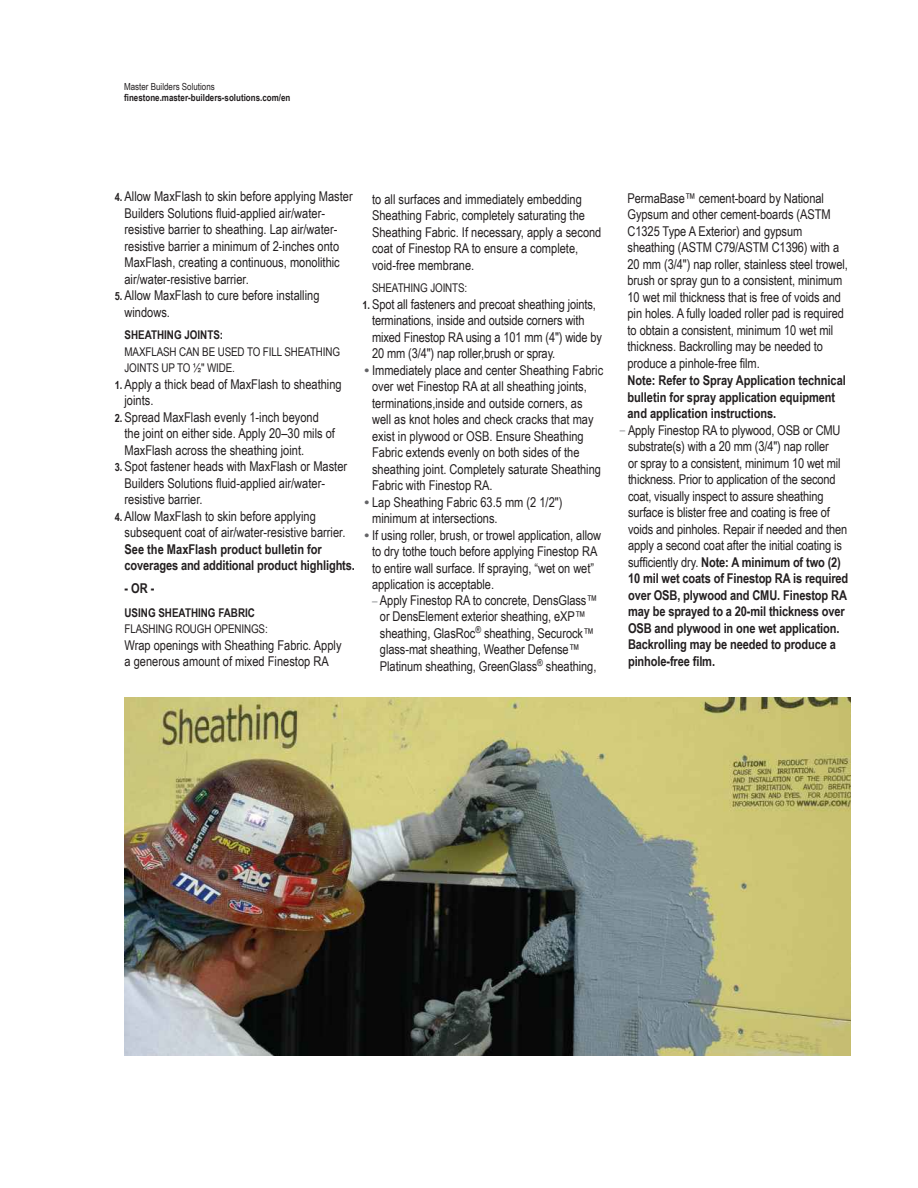
<style>
.page{position:relative;width:918px;height:1188px;background:#fff}
.page>*{position:absolute;margin:0;border:0;box-sizing:border-box;transform-origin:0 0}
.t1{font:13.5px/16.5px "Arial Narrow";color:#231f20}
.t2{font:700 13.5px/16.5px "Arial Narrow";letter-spacing:-.005em;color:#231f20}
.t3{font:12px/16.5px "Arial Narrow";letter-spacing:-.01em;color:#231f20}
.t4{font:700 12px "Arial Narrow";color:#231f20}
.t5{font:700 9.75px "Arial Narrow";color:#231f20}
.t6{font:9.75px "Arial Narrow";color:#231f20}
.s1{font-weight:700;font-size:11.25px}
.s2{font-family:"Arial";font-weight:700;color:#636366}
.s3{font-size:12px;color:#939598}
.s4{font-weight:700}
</style>
<div class="page">
<img style="left:124px;top:698px;width:727px;height:357px">
<p class="t6" style="left:124px;top:79px;width:92px">Master Builders Solutions</p>
<p class="t5" style="left:124px;top:92px;width:168px">finestone.master-builders-solutions.com/en</p>
<p class="t1" style="left:124px;top:188px;width:230px;text-indent:-10px"><span class="s1">4.</span> Allow MaxFlash to skin before applying Master Builders Solutions fluid-applied air/water&shy;resistive barrier to sheathing. Lap air/water&shy;resistive barrier a minimum of 2-inches onto MaxFlash, creating a continuous, monolithic air/water-resistive barrier.</p>
<p class="t1" style="left:124px;top:287px;width:197px;text-indent:-10px"><span class="s1">5.</span> Allow MaxFlash to cure before installing windows.</p>
<p class="t4" style="left:124px;top:328px;width:100px">SHEATHING JOINTS:</p>
<p class="t3" style="left:124px;top:343px;width:217px">MAXFLASH CAN BE USED TO FILL SHEATHING<br>JOINTS UP TO ½″ WIDE.</p>
<p class="t1" style="left:124px;top:375px;width:219px;text-indent:-10px"><span class="s1">1.</span> Apply a thick bead of MaxFlash to sheathing joints.</p>
<p class="t1" style="left:124px;top:408px;width:212px;text-indent:-10px"><span class="s1">2.</span> Spread MaxFlash evenly 1-inch beyond the joint on either side. Apply 20–30 mils of<br>MaxFlash across the sheathing joint.</p>
<p class="t1" style="left:124px;top:458px;width:224px;text-indent:-10px"><span class="s1">3.</span> Spot fastener heads with MaxFlash or Master<br>Builders Solutions fluid-applied air/water&shy;resistive barrier.</p>
<p class="t1" style="left:124px;top:507px;width:222px;text-indent:-10px"><span class="s1">4.</span> Allow MaxFlash to skin before applying subsequent coat of air/water-resistive barrier.</p>
<p class="t2" style="left:124px;top:541px;width:232px">See the MaxFlash product bulletin for coverages and additional product highlights.</p>
<p class="t2" style="left:124px;top:580px;width:32px">- OR -</p>
<p class="t4" style="left:124px;top:605px;width:132px">USING SHEATHING FABRIC</p>
<p class="t3" style="left:124px;top:620px;width:145px">FLASHING ROUGH OPENINGS:</p>
<p class="t1" style="left:125px;top:636px;width:219px">Wrap openings with Sheathing Fabric. Apply a generous amount of mixed Finestop RA</p>
<p class="t1" style="left:372px;top:190px;width:231px">to all surfaces and immediately embedding Sheathing Fabric, completely saturating the Sheathing Fabric. If necessary, apply a second coat of Finestop RA to ensure a complete, void-free membrane.</p>
<p class="t3" style="left:372px;top:279px;width:97px">SHEATHING JOINTS:</p>
<p class="t1" style="left:372px;top:295px;width:232px;text-indent:-10px"><span class="s1">1.</span> Spot all fasteners and precoat sheathing joints, terminations, inside and outside corners with mixed Finestop RA using a 101 mm (4″) wide by 20 mm (3/4″) nap roller,brush or spray.</p>
<p class="t1" style="left:372px;top:361px;width:233px;text-indent:-8px"><span class="s2">•</span> Immediately place and center Sheathing Fabric over wet Finestop RA at all sheathing joints, terminations,inside and outside corners, as well as knot holes and check cracks that may exist in plywood or OSB. Ensure Sheathing Fabric extends evenly on both sides of the sheathing joint. Completely saturate Sheathing Fabric with Finestop RA.</p>
<p class="t1" style="left:372px;top:493px;width:192px;text-indent:-8px"><span class="s2">•</span> Lap Sheathing Fabric 63.5 mm (2 1/2″) minimum at intersections.</p>
<p class="t1" style="left:372px;top:526px;width:231px;text-indent:-8px"><span class="s2">•</span> If using roller, brush, or trowel application, allow to dry tothe touch before applying Finestop RA to entire wall surface. If spraying, “wet on wet” application is acceptable.</p>
<p class="t1" style="left:380px;top:591px;width:219px;text-indent:-8px"><span class="s3">–</span> Apply Finestop RA to concrete, DensGlass™ or DensElement exterior sheathing, eXP™ sheathing, GlasRoc<sup>®</sup> sheathing, Securock™ glass-mat sheathing, Weather Defense™ Platinum sheathing, GreenGlass<sup>®</sup> sheathing,</p>
<p class="t1" style="left:628px;top:189px;width:222px">PermaBase™ cement-board by National Gypsum and other cement-boards (ASTM C1325 Type A Exterior) and gypsum sheathing (ASTM C79/ASTM C1396) with a 20 mm (3/4″) nap roller, stainless steel trowel, brush or spray gun to a consistent, minimum 10 wet mil thickness that is free of voids and pin holes. A fully loaded roller pad is required to obtain a consistent, minimum 10 wet mil thickness. Backrolling may be needed to produce a pinhole-free film.</p>
<p class="t2" style="left:628px;top:372px;width:220px">Note: Refer to Spray Application technical bulletin for spray application equipment and application instructions.</p>
<p class="t1" style="left:628px;top:421px;width:222px;text-indent:-8px"><span class="s3">–</span> Apply Finestop RA to plywood, OSB or CMU substrate(s) with a 20 mm (3/4″) nap roller<br>or spray to a consistent, minimum 10 wet mil thickness. Prior to application of the second coat, visually inspect to assure sheathing surface is blister free and coating is free of voids and pinholes. Repair if needed and then apply a second coat after the initial coating is sufficiently dry. <span class="s4">Note: A minimum of two (2)<br>10 mil wet coats of Finestop RA is required over OSB, plywood and CMU. Finestop RA may be sprayed to a 20-mil thickness over OSB and plywood in one wet application.<br>Backrolling may be needed to produce a pinhole-free film.</span></p>
</div>
